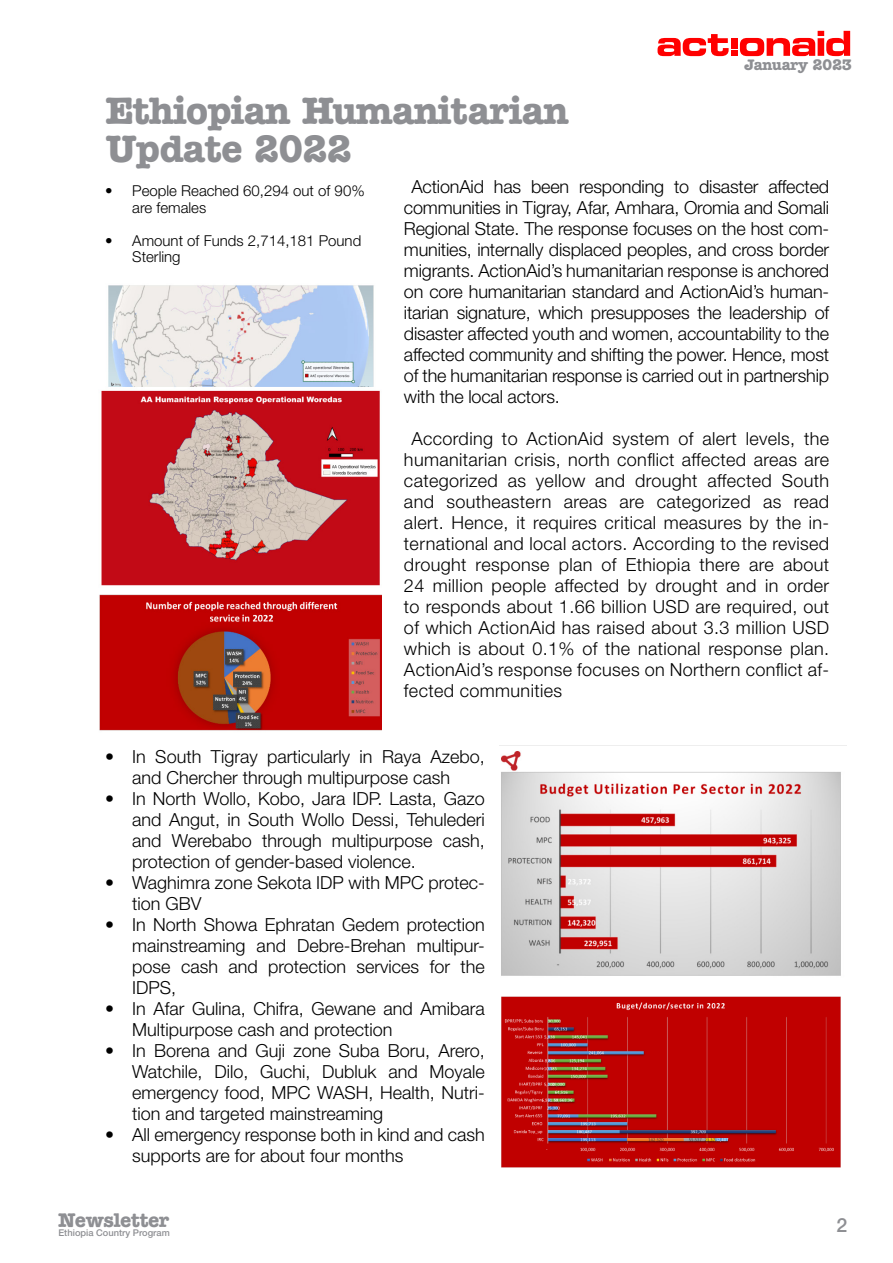
<style>
.page{position:relative;width:893px;height:1263px;background:#fff}
.page>*{position:absolute;margin:0;border:0;box-sizing:border-box;transform-origin:0 0}
.t1{font:700 37.5px/37.5px "American Typewriter BQ";color:#8e8f93}
.t2{font:700 19.5px "American Typewriter BQ";color:#8e8f93}
.t3{font:500 19.5px "Helvetica Neue";color:#8e8f93}
.t4{font:300 18px/21px "Helvetica Neue";color:#000;text-align:justify}
.t5{font:300 15px/16.5px "Helvetica Neue";color:#000}
.t6{font:700 15px "American Typewriter BQ";color:#8e8f93}
.t7{font:500 9.3px "Helvetica Neue";color:#8e8f93}
</style>
<div class="page">
<img style="left:99px;top:285px;width:282px;height:446px">
<img style="left:500px;top:745px;width:346px;height:231px">
<img style="left:501px;top:996px;width:340px;height:172px">
<svg style="left:657px;top:31px;width:193px;height:25px"></svg>
<p class="t6" style="left:744px;top:56px;width:109px">January 2023</p>
<p class="t1" style="left:106px;top:93px;width:463px">Ethiopian Humanitarian<br>Update 2022</p>
<p class="t4" style="left:404px;top:175px;width:427px;text-indent:8px">ActionAid has been responding to disaster affected communities in Tigray, Afar, Amhara, Oromia and Somali Regional State. The response focuses on the host com&shy;munities, internally displaced peoples, and cross border migrants. ActionAid’s humanitarian response is anchored on core humanitarian standard and ActionAid’s human&shy;itarian signature, which presupposes the leadership of disaster affected youth and women, accountability to the affected community and shifting the power. Hence, most of the humanitarian response is carried out in partnership with the local actors.</p>
<p class="t4" style="left:404px;top:427px;width:427px;text-indent:8px">According to ActionAid system of alert levels, the humanitarian crisis, north conflict affected areas are categorized as yellow and drought affected South and southeastern areas are categorized as read alert. Hence, it requires critical measures by the in&shy;ternational and local actors. According to the revised drought response plan of Ethiopia there are about 24 million people affected by drought and in order to responds about 1.66 billion USD are required, out of which ActionAid has raised about 3.3 million USD which is about 0.1% of the national response plan.<br>ActionAid’s response focuses on Northern conflict af&shy;fected communities</p>
<p class="t5" style="left:132px;top:182px;width:234px;text-indent:-27px">• People Reached 60,294 out of 90% are females</p>
<p class="t5" style="left:132px;top:231px;width:230px;text-indent:-27px">• Amount of Funds 2,714,181 Pound<br>Sterling</p>
<p class="t4" style="left:105px;top:745px;width:381px;text-align:center">• In South Tigray particularly in Raya Azebo, and Chercher through multipurpose cash</p>
<p class="t4" style="left:132px;top:787px;width:354px;text-indent:-27px">• In North Wollo, Kobo, Jara IDP. Lasta, Gazo and Angut, in South Wollo Dessi, Tehulederi and Werebabo through multipurpose cash, protection of gender-based violence.</p>
<p class="t4" style="left:132px;top:871px;width:354px;text-indent:-27px">• Waghimra zone Sekota IDP with MPC protec&shy;tion GBV</p>
<p class="t4" style="left:132px;top:913px;width:354px;text-indent:-27px">• In North Showa Ephratan Gedem protection mainstreaming and Debre-Brehan multipur&shy;pose cash and protection services for the IDPS,</p>
<p class="t4" style="left:132px;top:997px;width:354px;text-indent:-27px">• In Afar Gulina, Chifra, Gewane and Amibara<br>Multipurpose cash and protection</p>
<p class="t4" style="left:132px;top:1039px;width:354px;text-indent:-27px">• In Borena and Guji zone Suba Boru, Arero, Watchile, Dilo, Guchi, Dubluk and Moyale emergency food, MPC WASH, Health, Nutri&shy;tion and targeted mainstreaming</p>
<p class="t4" style="left:132px;top:1123px;width:354px;text-indent:-27px">• All emergency response both in kind and cash supports are for about four months</p>
<p class="t2" style="left:58px;top:1209px;width:112px">Newsletter</p>
<p class="t7" style="left:58px;top:1225px;width:113px">Ethiopia Country Program</p>
<p class="t3" style="left:836px;top:1209px;width:12px">2</p>
</div>
